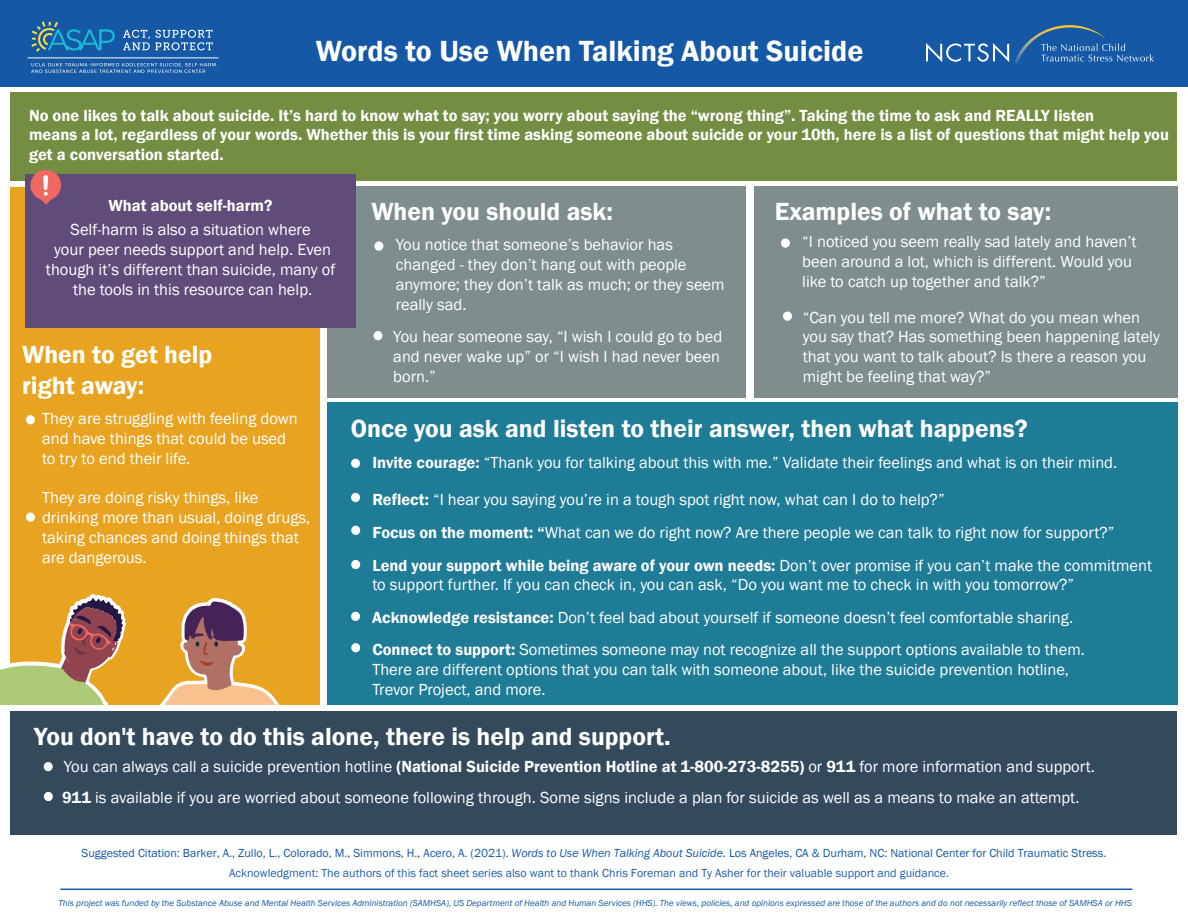
<style>
.page{position:relative;width:1188px;height:918px;background:#fff}
.page>*{position:absolute;margin:0;border:0;box-sizing:border-box;transform-origin:0 0}
.t1{font:600 30px "Franklin Gothic";color:#fff}
.t2{font:600 25.5px/30.6px "Franklin Gothic";color:#fff}
.t3{font:16.5px/19.8px "Franklin Gothic";color:#fff}
.t4{font:600 16.5px/19.8px "Franklin Gothic";color:#fff}
.t5{font:12px/20.5px "Franklin Gothic";color:#1558a5}
.t6{font:italic 9px "Franklin Gothic";color:#1558a5}
.s1{font-weight:600}
.s2{font-style:italic}
.s3{color:#225daa}
</style>
<div class="page">
<div style="left:10px;top:187px;width:310px;height:518px;background:#e8a421"></div>
<div style="left:327px;top:402px;width:851px;height:303px;background:#1f7c96"></div>
<div style="left:754px;top:186px;width:424px;height:212px;background:#808d8e"></div>
<div style="left:327px;top:186px;width:419px;height:212px;background:#808d8e"></div>
<div style="left:374px;top:241px;width:9px;height:10px;background:#fff;border-radius:50%"></div>
<div style="left:373px;top:331px;width:9px;height:9px;background:#fff;border-radius:50%"></div>
<div style="left:10px;top:92px;width:1168px;height:89px;background:#748d43"></div>
<div style="left:26px;top:175px;width:330px;height:153px;background:#604c7b"></div>
<div style="left:781px;top:238px;width:9px;height:10px;background:#fff;border-radius:50%"></div>
<div style="left:783px;top:312px;width:9px;height:9px;background:#fff;border-radius:50%"></div>
<div style="left:351px;top:459px;width:9px;height:9px;background:#fff;border-radius:50%"></div>
<div style="left:351px;top:493px;width:9px;height:9px;background:#fff;border-radius:50%"></div>
<div style="left:351px;top:526px;width:9px;height:9px;background:#fff;border-radius:50%"></div>
<div style="left:351px;top:560px;width:9px;height:9px;background:#fff;border-radius:50%"></div>
<div style="left:351px;top:612px;width:9px;height:9px;background:#fff;border-radius:50%"></div>
<div style="left:351px;top:643px;width:9px;height:9px;background:#fff;border-radius:50%"></div>
<svg style="left:0;top:594px;width:280px;height:111px"></svg>
<div style="left:0;top:0;width:1188px;height:87px;background:#1558a5"></div>
<svg style="left:926px;top:25px;width:228px;height:40px"></svg>
<div style="left:10px;top:711px;width:1168px;height:123px;background:#35495d"></div>
<div style="left:44px;top:762px;width:9px;height:9px;background:#fff;border-radius:50%"></div>
<div style="left:44px;top:792px;width:9px;height:9px;background:#fff;border-radius:50%"></div>
<svg style="left:30px;top:170px;width:33px;height:35px"></svg>
<div style="left:26px;top:415px;width:9px;height:9px;background:#fff;border-radius:50%"></div>
<div style="left:26px;top:512px;width:9px;height:10px;background:#fff;border-radius:50%"></div>
<hr style="left:60px;top:889px;width:1072px;height:1px;background:#1558a5">
<svg style="left:31px;top:21px;width:84px;height:31px"></svg>
<svg style="left:123px;top:30px;width:90px;height:21px"></svg>
<svg style="left:31px;top:63px;width:187px;height:10px"></svg>
<hr style="left:28px;top:58px;width:190px;height:1px;background:#fdfefe">
<h1 class="t1" style="left:316px;top:33px;width:549px">Words to Use When Talking About Suicide</h1>
<p class="t4" style="left:29px;top:105px;width:1142px">No one likes to talk about suicide. It’s hard to know what to say; you worry about saying the “wrong thing”. Taking the time to ask and REALLY listen<br>means a lot, regardless of your words. Whether this is your first time asking someone about suicide or your 10th, here is a list of questions that might help you get a conversation started.</p>
<p class="t4" style="left:109px;top:196px;width:166px">What about self-harm?</p>
<h2 class="t2" style="left:775px;top:196px;width:278px">Examples of what to say:</h2>
<p class="t3" style="left:802px;top:232px;width:336px">“I noticed you seem really sad lately and haven’t been around a lot, which is different. Would you like to catch up together and talk?”</p>
<p class="t3" style="left:803px;top:308px;width:359px">“Can you tell me more? What do you mean when you say that? Has something been happening lately that you want to talk about? Is there a reason you might be feeling that way?”</p>
<h2 class="t2" style="left:371px;top:197px;width:243px">When you should ask:</h2>
<p class="t3" style="left:396px;top:235px;width:330px">You notice that someone’s behavior has changed - they don’t hang out with people anymore; they don’t talk as much; or they seem really sad.</p>
<p class="t3" style="left:393px;top:327px;width:330px">You hear someone say, “I wish I could go to bed and never wake up” or “I wish I had never been born.”</p>
<p class="t3" style="left:46px;top:220px;width:291px;text-align:center">Self-harm is also a situation where<br>your peer needs support and help. Even though it’s different than suicide, many of the tools in this resource can help.</p>
<h2 class="t2" style="left:22px;top:339px;width:192px">When to get help right away:</h2>
<p class="t3" style="left:42px;top:409px;width:257px">They are struggling with feeling down and have things that could be used to try to end their life.</p>
<p class="t3" style="left:42px;top:488px;width:270px">They are doing risky things, like drinking more than usual, doing drugs, taking chances and doing things that are dangerous.</p>
<h2 class="t2" style="left:351px;top:413px;width:679px">Once you ask and listen to their answer, then what happens?</h2>
<p class="t3" style="left:372px;top:453px;width:746px"><span class="s1">Invite courage:</span> “Thank you for talking about this with me.” Validate their feelings and what is on their mind.</p>
<p class="t3" style="left:372px;top:483px;width:781px;line-height:32.8px"><span class="s1">Reflect:</span> “I hear you saying you’re in a tough spot right now, what can I do to help?”<br><span class="s1">Focus on the moment: “</span>What can we do right now? Are there people we can talk to right now for support?”<br><span class="s1">Lend your support while being aware of your own needs:</span> Don’t over promise if you can’t make the commitment</p>
<p class="t3" style="left:372px;top:569px;width:714px;line-height:32.4px">to support further. If you can check in, you can ask, “Do you want me to check in with you tomorrow?”<br><span class="s1">Acknowledge resistance:</span> Don’t feel bad about yourself if someone doesn’t feel comfortable sharing.<br><span class="s1">Connect to support:</span> Sometimes someone may not recognize all the support options available to them.</p>
<p class="t3" style="left:372px;top:660px;width:698px">There are different options that you can talk with someone about, like the suicide prevention hotline,<br>Trevor Project, and more.</p>
<h2 class="t2" style="left:34px;top:721px;width:638px">You don't have to do this alone, there is help and support.</h2>
<p class="t3" style="left:62px;top:751px;width:1034px;line-height:31.2px">You can always call a suicide prevention hotline <span class="s1">(National Suicide Prevention Hotline at 1-800-273-8255)</span> or <span class="s1">911</span> for more information and support.<br><span class="s1">911</span> is available if you are worried about someone following through. Some signs include a plan for suicide as well as a means to make an attempt.</p>
<p class="t5" style="left:229px;top:843px;width:879px;text-indent:-147px">Suggested Citation: Barker, A., Zullo, L., Colorado, M., Simmons, H., Acero, A. (2021). <span class="s2">Words to Use When Talking About Suicide.</span> Los Angeles, CA &amp; Durham, NC: National Center for Child Traumatic Stress.<br><span class="s3">Acknowledgment: The authors of this fact sheet series also want to thank Chris Foreman and Ty Asher for their valuable support and guidance.</span></p>
<p class="t6" style="left:58px;top:897px;width:1075px">This project was funded by the Substance Abuse and Mental Health Services Administration (SAMHSA), US Department of Health and Human Services (HHS). The views, policies, and opinions expressed are those of the authors and do not necessarily reflect those of SAMHSA or HHS</p>
</div>
